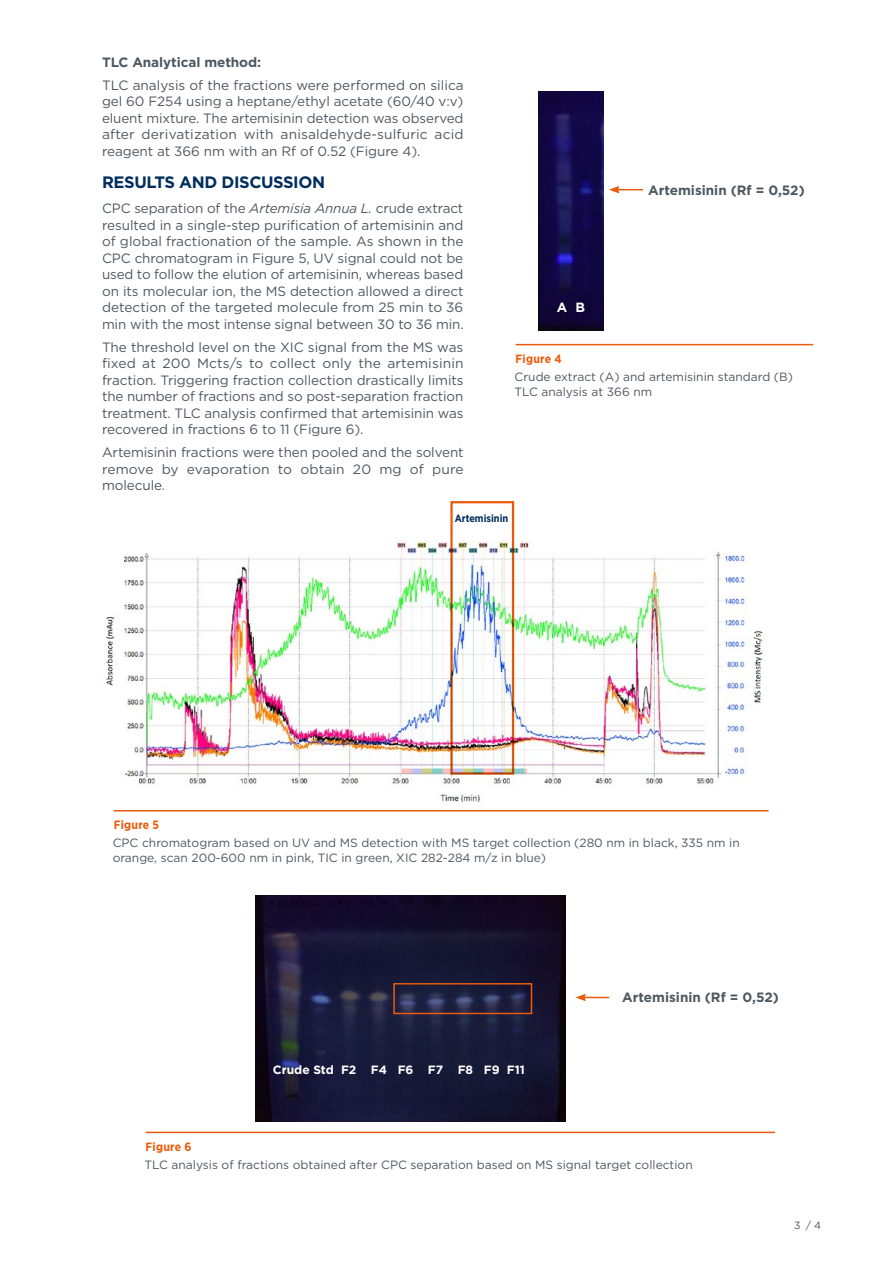
<style>
.page{position:relative;width:893px;height:1263px;background:#fff}
.page>*{position:absolute;margin:0;border:0;box-sizing:border-box;transform-origin:0 0}
.t1{font:700 16.5px "Gotham";letter-spacing:-.025em;color:#002e5c}
.t2{font:13.5px/16.5px "Gotham";letter-spacing:-.005em;color:#4d5860;text-align:justify}
.t3{font:700 13.5px "Gotham";letter-spacing:-.005em;color:#4d5860}
.t4{font:700 13.35px "Gotham";color:#fff}
.t5{font:12px/14.4px "Gotham";color:#4d5860}
.t6{font:700 12px "Gotham";color:#fff}
.t7{font:700 12px "Gotham Narrow";letter-spacing:.025em;color:#ea5b0b}
.t8{font:700 10.5px "Gotham Narrow";color:#002e5c}
.t9{font:10.5px "Gotham";color:#4d5860}
.s1{font-style:italic}
</style>
<div class="page">
<img style="left:538px;top:91px;width:65px;height:239px">
<svg style="left:609px;top:186px;width:34px;height:8px"></svg>
<hr style="left:516px;top:344px;width:297px;height:1px;background:#ea5b0b">
<img style="left:255px;top:895px;width:311px;height:226px">
<hr style="left:146px;top:1132px;width:629px;height:1px;background:#ea5b0b">
<div style="left:393px;top:983px;width:139px;height:31px;border:2px solid #ea5b0b"></div>
<hr style="left:114px;top:810px;width:655px;height:1px;background:#ea5b0b">
<img style="left:106px;top:529px;width:657px;height:274px">
<div style="left:450px;top:501px;width:64px;height:274px;border:2px solid #ea5b0b"></div>
<svg style="left:575px;top:994px;width:34px;height:7px"></svg>
<p class="t3" style="left:102px;top:53px;width:161px">TLC Analytical method:</p>
<p class="t2" style="left:102px;top:76px;width:363px">TLC analysis of the fractions were performed on silica gel 60 F254 using a heptane/ethyl acetate (60/40 v:v) eluent mixture. The artemisinin detection was observed after derivatization with anisaldehyde-sulfuric acid reagent at 366 nm with an Rf of 0.52 (Figure 4).</p>
<p class="t1" style="left:102px;top:172px;width:225px">RESULTS AND DISCUSSION</p>
<p class="t2" style="left:102px;top:200px;width:363px">CPC separation of the <span class="s1">Artemisia Annua L.</span> crude extract resulted in a single-step purification of artemisinin and of global fractionation of the sample. As shown in the CPC chromatogram in Figure 5, UV signal could not be used to follow the elution of artemisinin, whereas based on its molecular ion, the MS detection allowed a direct detection of the targeted molecule from 25 min to 36 min with the most intense signal between 30 to 36 min.</p>
<p class="t2" style="left:102px;top:338px;width:363px">The threshold level on the XIC signal from the MS was fixed at 200 Mcts/s to collect only the artemisinin fraction. Triggering fraction collection drastically limits the number of fractions and so post-separation fraction treatment. TLC analysis confirmed that artemisinin was recovered in fractions 6 to 11 (Figure 6).</p>
<p class="t2" style="left:102px;top:444px;width:363px">Artemisinin fractions were then pooled and the solvent remove by evaporation to obtain 20 mg of pure molecule.</p>
<p class="t4" style="left:557px;top:298px;width:30px">A B</p>
<p class="t3" style="left:648px;top:181px;width:158px">Artemisinin (Rf = 0,52)</p>
<p class="t7" style="left:516px;top:351px;width:48px">Figure 4</p>
<p class="t5" style="left:514px;top:369px;width:280px">Crude extract (A) and artemisinin standard (B)<br>TLC analysis at 366 nm</p>
<p class="t8" style="left:455px;top:511px;width:55px">Artemisinin</p>
<p class="t7" style="left:114px;top:817px;width:47px">Figure 5</p>
<p class="t5" style="left:113px;top:835px;width:629px">CPC chromatogram based on UV and MS detection with MS target collection (280 nm in black, 335 nm in orange, scan 200-600 nm in pink, TIC in green, XIC 282-284 m/z in blue)</p>
<p class="t6" style="left:273px;top:1062px;width:253px">Crude Std F2 F4 F6 F7 F8 F9 F11</p>
<p class="t3" style="left:622px;top:988px;width:158px">Artemisinin (Rf = 0,52)</p>
<p class="t7" style="left:146px;top:1139px;width:47px">Figure 6</p>
<p class="t5" style="left:145px;top:1157px;width:550px">TLC analysis of fractions obtained after CPC separation based on MS signal target collection</p>
<p class="t9" style="left:794px;top:1218px;width:29px">3 / 4</p>
</div>
